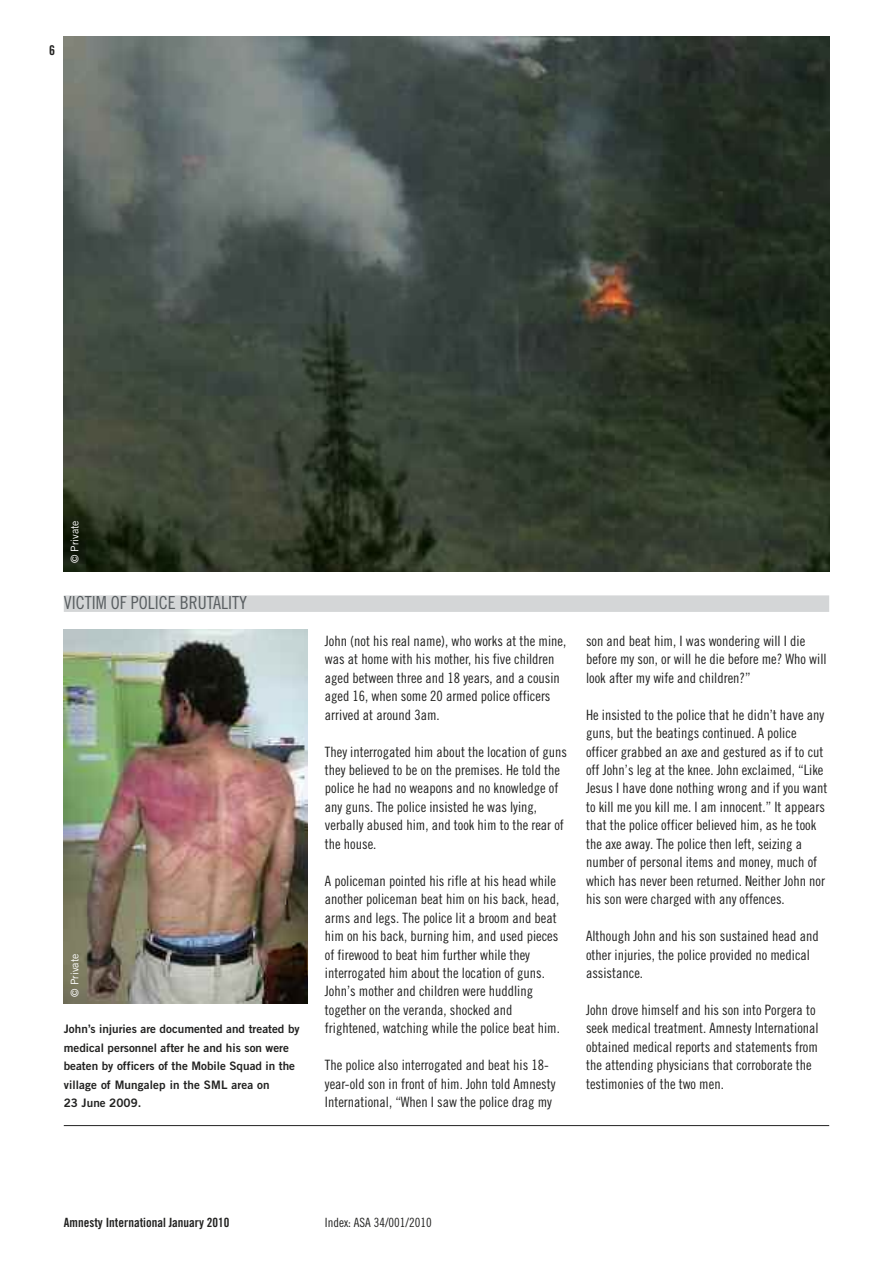
<style>
.page{position:relative;width:893px;height:1263px;background:#fff}
.page>*{position:absolute;margin:0;border:0;box-sizing:border-box;transform-origin:0 0}
.t1{font:18px "Amnesty Trade Gothic Cn 18";color:#5a5f62}
.t2{font:14.25px/18.5px "Amnesty Trade Gothic Cn 18";color:#222221}
.t3{font:13.5px "Amnesty Trade Gothic Bd Cn 20 OTF";color:#222221}
.t4{font:12.75px "Amnesty Trade Gothic Bd Cn 20 OTF";color:#222221}
.t5{font:12.75px "Amnesty Trade Gothic Cn 18";color:#222221}
.t6{font:11.7px/18.5px "Amnesty Trade Gothic Bd 2";color:#222221}
.t7{font:10.5px "Amnesty Trade Gothic";color:#fff}
</style>
<div class="page">
<div style="left:64px;top:595px;width:765px;height:17px;background:#d4d6d7"></div>
<img style="left:64px;top:629px;width:244px;height:375px">
<img style="left:64px;top:37px;width:765px;height:535px">
<hr style="left:64px;top:1125px;width:765px;height:1px;background:#222221">
<p class="t3" style="left:49px;top:42px;width:7px">6</p>
<p class="t7" style="left:68px;top:563px;width:45px;rotate:-90deg">© Private</p>
<p class="t1" style="left:64px;top:592px;width:185px">VICTIM OF POLICE BRUTALITY</p>
<p class="t7" style="left:68px;top:997px;width:45px;rotate:-90deg">© Private</p>
<p class="t6" style="left:64px;top:1020px;width:237px">John’s injuries are documented and treated by medical personnel after he and his son were beaten by officers of the Mobile Squad in the village of Mungalep in the SML area on<br>23 June 2009.</p>
<p class="t2" style="left:325px;top:631px;width:243px">John (not his real name), who works at the mine, was at home with his mother, his five children aged between three and 18 years, and a cousin aged 16, when some 20 armed police officers arrived at around 3am.</p>
<p class="t2" style="left:325px;top:742px;width:244px">They interrogated him about the location of guns they believed to be on the premises. He told the police he had no weapons and no knowledge of any guns. The police insisted he was lying, verbally abused him, and took him to the rear of the house.</p>
<p class="t2" style="left:325px;top:871px;width:237px">A policeman pointed his rifle at his head while another policeman beat him on his back, head, arms and legs. The police lit a broom and beat him on his back, burning him, and used pieces of firewood to beat him further while they interrogated him about the location of guns.<br>John’s mother and children were huddling together on the veranda, shocked and frightened, watching while the police beat him.</p>
<p class="t2" style="left:325px;top:1056px;width:232px">The police also interrogated and beat his 18- year-old son in front of him. John told Amnesty<br>International, “When I saw the police drag my</p>
<p class="t2" style="left:586px;top:631px;width:242px">son and beat him, I was wondering will I die before my son, or will he die before me? Who will look after my wife and children?”</p>
<p class="t2" style="left:586px;top:705px;width:243px">He insisted to the police that he didn’t have any guns, but the beatings continued. A police officer grabbed an axe and gestured as if to cut off John’s leg at the knee. John exclaimed, “Like Jesus I have done nothing wrong and if you want to kill me you kill me. I am innocent.” It appears that the police officer believed him, as he took the axe away. The police then left, seizing a number of personal items and money, much of which has never been returned. Neither John nor his son were charged with any offences.</p>
<p class="t2" style="left:586px;top:926px;width:234px">Although John and his son sustained head and other injuries, the police provided no medical assistance.</p>
<p class="t2" style="left:586px;top:1000px;width:234px">John drove himself and his son into Porgera to seek medical treatment. Amnesty International obtained medical reports and statements from the attending physicians that corroborate the testimonies of the two men.</p>
<p class="t4" style="left:64px;top:1215px;width:167px">Amnesty International January 2010</p>
<p class="t5" style="left:325px;top:1215px;width:108px">Index: ASA 34/001/2010</p>
</div>
